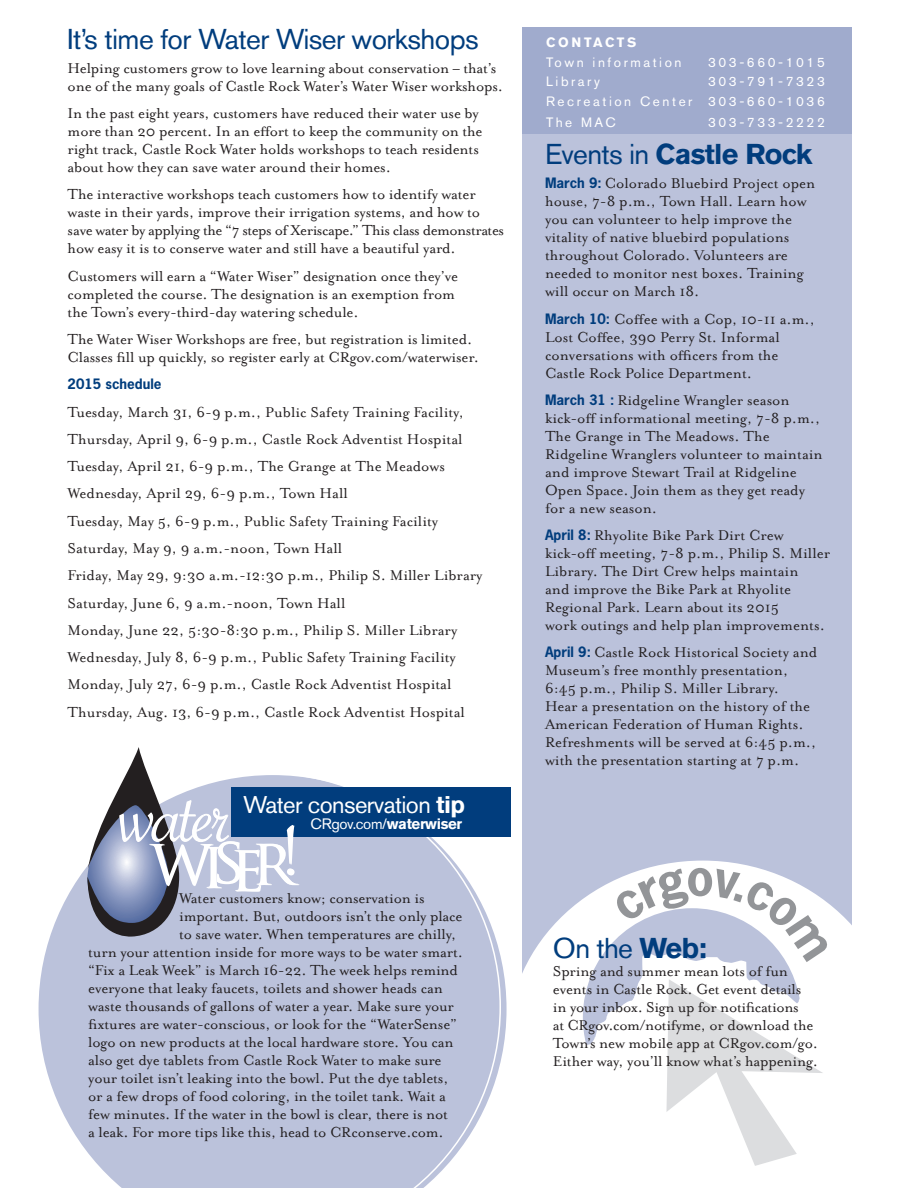
<style>
.page{position:relative;width:918px;height:1188px;background:#fff}
.page>*{position:absolute;margin:0;border:0;box-sizing:border-box;transform-origin:0 0}
.headlines-smaller_le{font:28.5px "Akzidenz Grotesk BE";letter-spacing:-.02em;color:#013d7d}
.headlines-smaller_le-2{font:700 28.5px "Akzidenz Grotesk BE";letter-spacing:-.025em;color:#013d7d}
.headlines-smaller_le-3{font:24px "Akzidenz Grotesk BE";letter-spacing:-.025em;color:#fff}
.body_copy{font:16.5px/18px "Mrs Eaves Roman";letter-spacing:-.01em;color:#231f20}
.event_headlines{font:16.5px/18px "Mrs Eaves Roman";color:#231f20}
.headlines-smaller_le-4{font:16.5px/18px "Mrs Eaves Roman";letter-spacing:-.01em;color:#231f20}
.headlines-smaller_le-5{font:15px "Akzidenz Grotesk BE";letter-spacing:-.025em;color:#fff}
.headlines-smaller_le-6{font:13.5px/21px "Akzidenz Grotesk BE";letter-spacing:.19em;color:#fff}
.event_headlines-2{font:700 13.5px "News Gothic Std";color:#013d7d}
.headlines-smaller_le-7{font:700 13.5px "Akzidenz Grotesk BE";letter-spacing:.2em;color:#fff}
.s1{font-weight:700}
.s2{font-weight:400}
.s3{font-family:"News Gothic Std";font-weight:700;font-size:13.5px;color:#013d7d}
</style>
<div class="page">
<div style="left:522px;top:131px;width:330px;height:1031px;background:#bbc2db"></div>
<div style="left:522px;top:28px;width:329px;height:106px;background:#a0abcd"></div>
<svg style="left:522px;top:861px;width:330px;height:301px;fill:#fff"></svg>
<svg style="left:583px;top:868px;width:245px;height:298px"></svg>
<svg style="left:38px;top:776px;width:463px;height:412px;background:#c4cadf"></svg>
<div style="left:231px;top:788px;width:280px;height:49px;background:#013d7d"></div>
<svg style="left:80px;top:747px;width:219px;height:190px"></svg>
<p class="headlines-smaller_le" style="left:67px;top:22px;width:413px">It’s time for Water Wiser workshops</p>
<p class="body_copy" style="left:68px;top:59px;width:437px">Helping customers grow to love learning about conservation – that’s one of the many goals of Castle Rock Water’s Water Wiser workshops.</p>
<p class="body_copy" style="left:68px;top:104px;width:416px">In the past eight years, customers have reduced their water use by more than 20 percent. In an effort to keep the community on the right track, Castle Rock Water holds workshops to teach residents about how they can save water around their homes.</p>
<p class="body_copy" style="left:68px;top:186px;width:438px">The interactive workshops teach customers how to identify water waste in their yards, improve their irrigation systems, and how to save water by applying the “7 steps of Xeriscape.” This class demonstrates how easy it is to conserve water and still have a beautiful yard.</p>
<p class="body_copy" style="left:68px;top:267px;width:392px">Customers will earn a “Water Wiser” designation once they’ve completed the course. The designation is an exemption from the Town’s every-third-day watering schedule.</p>
<p class="body_copy" style="left:68px;top:330px;width:413px">The Water Wiser Workshops are free, but registration is limited.<br>Classes fill up quickly, so register early at CRgov.com/waterwiser.</p>
<p class="event_headlines-2" style="left:68px;top:375px;width:95px">2015 schedule</p>
<p class="body_copy" style="left:68px;top:403px;width:398px">Tuesday, March 31, 6-9 p.m., Public Safety Training Facility,</p>
<p class="body_copy" style="left:68px;top:430px;width:396px">Thursday, April 9, 6-9 p.m., Castle Rock Adventist Hospital</p>
<p class="body_copy" style="left:68px;top:457px;width:379px">Tuesday, April 21, 6-9 p.m., The Grange at The Meadows</p>
<p class="body_copy" style="left:68px;top:485px;width:282px">Wednesday, April 29, 6-9 p.m., Town Hall</p>
<p class="body_copy" style="left:68px;top:512px;width:372px">Tuesday, May 5, 6-9 p.m., Public Safety Training Facility</p>
<p class="body_copy" style="left:68px;top:539px;width:276px">Saturday, May 9, 9 a.m.-noon, Town Hall</p>
<p class="body_copy" style="left:68px;top:567px;width:416px">Friday, May 29, 9:30 a.m.-12:30 p.m., Philip S. Miller Library</p>
<p class="body_copy" style="left:68px;top:594px;width:279px">Saturday, June 6, 9 a.m.-noon, Town Hall</p>
<p class="body_copy" style="left:68px;top:621px;width:391px">Monday, June 22, 5:30-8:30 p.m., Philip S. Miller Library</p>
<p class="body_copy" style="left:68px;top:648px;width:390px">Wednesday, July 8, 6-9 p.m., Public Safety Training Facility</p>
<p class="body_copy" style="left:68px;top:676px;width:385px">Monday, July 27, 6-9 p.m., Castle Rock Adventist Hospital</p>
<p class="body_copy" style="left:68px;top:703px;width:399px">Thursday, Aug. 13, 6-9 p.m., Castle Rock Adventist Hospital</p>
<p class="headlines-smaller_le-3" style="left:243px;top:790px;width:223px">Water conservation <span class="s1">tip</span></p>
<p class="headlines-smaller_le-5" style="left:310px;top:815px;width:153px">CRgov.com/<span class="s1">waterwiser</span></p>
<p class="body_copy" style="left:179px;top:889px;width:247px">Water customers know; conservation is</p>
<p class="body_copy" style="left:179px;top:907px;width:285px">important. But, outdoors isn’t the only place</p>
<p class="body_copy" style="left:179px;top:925px;width:278px">to save water. When temperatures are chilly,</p>
<p class="body_copy" style="left:88px;top:943px;width:376px">turn your attention inside for more ways to be water smart.</p>
<p class="body_copy" style="left:88px;top:961px;width:371px">“Fix a Leak Week” is March 16-22. The week helps remind</p>
<p class="body_copy" style="left:88px;top:979px;width:356px">everyone that leaky faucets, toilets and shower heads can</p>
<p class="body_copy" style="left:88px;top:997px;width:367px">waste thousands of gallons of water a year. Make sure your</p>
<p class="body_copy" style="left:88px;top:1015px;width:370px">fixtures are water-conscious, or look for the “WaterSense”</p>
<p class="body_copy" style="left:88px;top:1033px;width:367px">logo on new products at the local hardware store. You can</p>
<p class="body_copy" style="left:88px;top:1051px;width:355px">also get dye tablets from Castle Rock Water to make sure</p>
<p class="body_copy" style="left:88px;top:1069px;width:362px">your toilet isn’t leaking into the bowl. Put the dye tablets,</p>
<p class="body_copy" style="left:88px;top:1087px;width:359px">or a few drops of food coloring, in the toilet tank. Wait a</p>
<p class="body_copy" style="left:88px;top:1105px;width:361px">few minutes. If the water in the bowl is clear, there is not</p>
<p class="body_copy" style="left:88px;top:1123px;width:357px">a leak. For more tips like this, head to CRconserve.com.</p>
<p class="headlines-smaller_le-7" style="left:546px;top:34px;width:92px">CONTACTS</p>
<p class="headlines-smaller_le-6" style="left:546px;top:51px;width:137px">Town information</p>
<p class="headlines-smaller_le-6" style="left:708px;top:51px;width:118px">303-660-1015</p>
<p class="headlines-smaller_le-6" style="left:546px;top:71px;width:55px">Library</p>
<p class="headlines-smaller_le-6" style="left:708px;top:71px;width:118px">303-791-7323</p>
<p class="headlines-smaller_le-6" style="left:546px;top:91px;width:280px">Recreation Center 303-660-1036<br>The MAC</p>
<p class="headlines-smaller_le-6" style="left:708px;top:112px;width:118px">303-733-2222</p>
<p class="headlines-smaller_le-2" style="left:545px;top:137px;width:269px"><span class="s2">Events in</span> Castle Rock</p>
<p class="event_headlines" style="left:545px;top:175px;width:272px"><span class="s3">March 9:</span> Colorado Bluebird Project open house, 7-8 p.m., Town Hall. Learn how you can volunteer to help improve the vitality of native bluebird populations throughout Colorado. Volunteers are needed to monitor nest boxes. Training will occur on March 18.</p>
<p class="event_headlines" style="left:545px;top:310px;width:271px"><span class="s3">March 10:</span> Coffee with a Cop, 10-11 a.m., Lost Coffee, 390 Perry St. Informal conversations with officers from the Castle Rock Police Department.</p>
<p class="event_headlines" style="left:545px;top:391px;width:279px"><span class="s3">March 31 :</span> Ridgeline Wrangler season kick-off informational meeting, 7-8 p.m., The Grange in The Meadows. The Ridgeline Wranglers volunteer to maintain and improve Stewart Trail at Ridgeline Open Space. Join them as they get ready for a new season.</p>
<p class="event_headlines" style="left:545px;top:526px;width:287px"><span class="s3">April 8:</span> Rhyolite Bike Park Dirt Crew kick-off meeting, 7-8 p.m., Philip S. Miller Library. The Dirt Crew helps maintain<br>and improve the Bike Park at Rhyolite Regional Park. Learn about its 2015<br>work outings and help plan improvements.</p>
<p class="event_headlines" style="left:545px;top:644px;width:274px"><span class="s3">April 9:</span> Castle Rock Historical Society and Museum’s free monthly presentation, 6:45 p.m., Philip S. Miller Library.<br>Hear a presentation on the history of the American Federation of Human Rights.<br>Refreshments will be served at 6:45 p.m., with the presentation starting at 7 p.m.</p>
<p class="headlines-smaller_le" style="left:553px;top:932px;width:155px">On the <span class="s1">Web:</span></p>
<p class="headlines-smaller_le-4" style="left:553px;top:963px;width:267px">Spring and summer mean lots of fun events in Castle Rock. Get event details in your inbox. Sign up for notifications<br>at CRgov.com/notifyme, or download the Town’s new mobile app at CRgov.com/go.<br>Either way, you’ll know what’s happening.</p>
</div>
